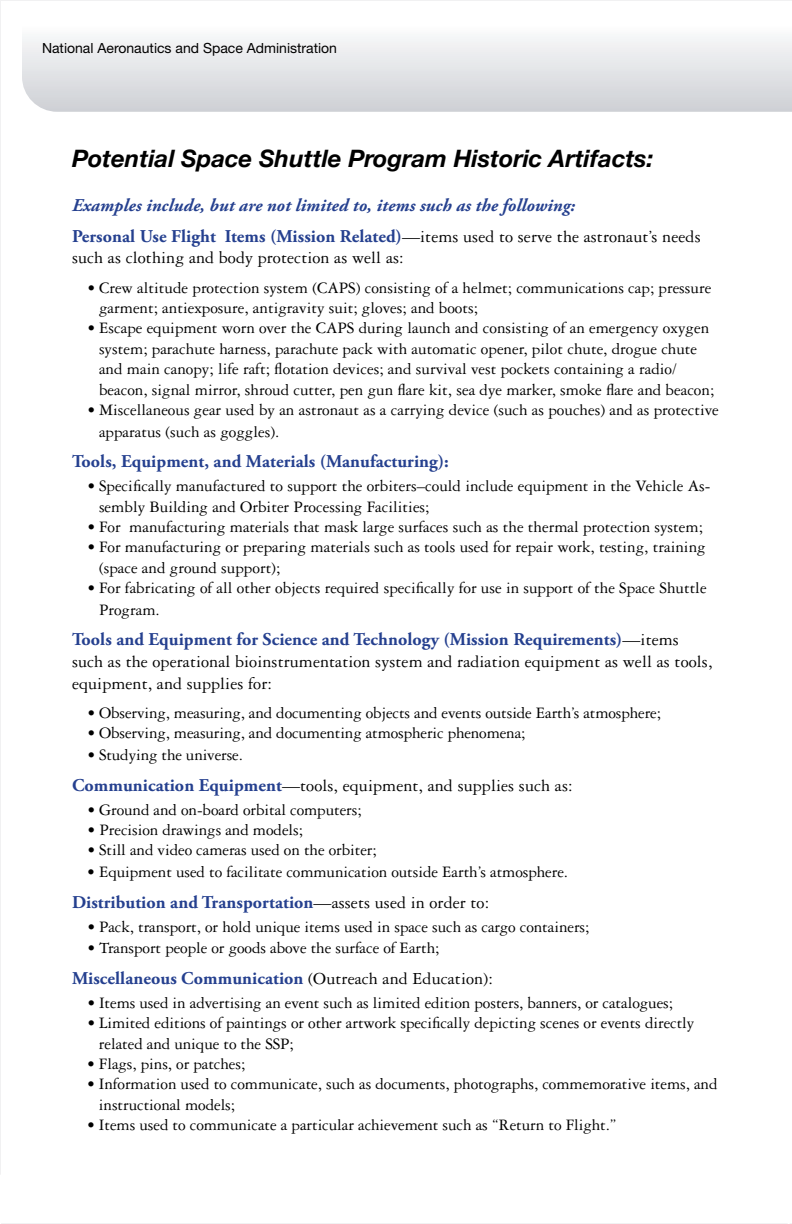
<style>
.page{position:relative;width:792px;height:1224px;background:#fff}
.page>*{position:absolute;margin:0;border:0;box-sizing:border-box;transform-origin:0 0}
.t1{font:italic 700 24px "Helvetica Neue";color:#000}
.t2{font:700 18px "Adobe Garamond Pro";letter-spacing:.005em;color:#25408f}
.t3{font:18px/21.6px "Garamond 3 LT Std";letter-spacing:.005em;color:#000}
.t4{font:italic 700 18px/30.6px "Adobe Garamond Pro";letter-spacing:.005em;color:#25408f}
.t5{font:17px/20.4px "Garamond 3 LT Std";color:#000}
.t6{font:14px "Helvetica Neue LT Std";color:#000}
.s1{font-style:normal}
.s2{font-family:"Garamond 3 LT Std";font-weight:400;font-style:normal;color:#000}
.s3{font-family:"Garamond 3 LT Std";font-weight:400;color:#000}
.s4{font-family:"Adobe Garamond Pro";font-weight:700;color:#25408f}
</style>
<div class="page">
<svg style="left:22px;top:37px;width:769px;height:75px"></svg>
<svg style="left:791px;top:37px;width:1px;height:75px"></svg>
<p class="t6" style="left:42px;top:40px;width:297px">National Aeronautics and Space Administration</p>
<h1 class="t1" style="left:72px;top:144px;width:583px">Potential Space Shuttle Program Historic Artifacts:</h1>
<p class="t4" style="left:72px;top:190px;width:630px">Examples include, but are not limited to, items such as the following:<br><span class="s1">Personal Use Flight Items (Mission Related)</span><span class="s2">—items used to serve the astronaut’s needs</span></p>
<p class="t3" style="left:72px;top:247px;width:333px">such as clothing and body protection as well as:</p>
<p class="t5" style="left:99px;top:277px;width:614px;text-indent:-12px">• Crew altitude protection system (CAPS) consisting of a helmet; communications cap; pressure garment; antiexposure, antigravity suit; gloves; and boots;</p>
<p class="t5" style="left:99px;top:318px;width:617px;text-indent:-12px">• Escape equipment worn over the CAPS during launch and consisting of an emergency oxygen system; parachute harness, parachute pack with automatic opener, pilot chute, drogue chute and main canopy; life raft; flotation devices; and survival vest pockets containing a radio/ beacon, signal mirror, shroud cutter, pen gun flare kit, sea dye marker, smoke flare and beacon;</p>
<p class="t5" style="left:99px;top:399px;width:621px;line-height:21.6px;text-indent:-12px">• Miscellaneous gear used by an astronaut as a carrying device (such as pouches) and as protective apparatus (such as goggles).</p>
<p class="t2" style="left:72px;top:451px;width:378px">Tools, Equipment, and Materials (Manufacturing):</p>
<p class="t5" style="left:99px;top:476px;width:613px;text-indent:-12px">• Specifically manufactured to support the orbiters–could include equipment in the Vehicle As&shy;sembly Building and Orbiter Processing Facilities;</p>
<p class="t5" style="left:87px;top:517px;width:618px">• For manufacturing materials that mask large surfaces such as the thermal protection system;</p>
<p class="t5" style="left:99px;top:537px;width:608px;text-indent:-12px">• For manufacturing or preparing materials such as tools used for repair work, testing, training (space and ground support);</p>
<p class="t5" style="left:99px;top:577px;width:609px;line-height:21.6px;text-indent:-12px">• For fabricating of all other objects required specifically for use in support of the Space Shuttle<br>Program.</p>
<p class="t2" style="left:72px;top:629px;width:608px">Tools and Equipment for Science and Technology (Mission Requirements)<span class="s3">—items</span></p>
<p class="t3" style="left:72px;top:651px;width:642px">such as the operational bioinstrumentation system and radiation equipment as well as tools, equipment, and supplies for:</p>
<p class="t5" style="left:87px;top:703px;width:575px">• Observing, measuring, and documenting objects and events outside Earth’s atmosphere;</p>
<p class="t5" style="left:87px;top:723px;width:440px">• Observing, measuring, and documenting atmospheric phenomena;</p>
<p class="t5" style="left:87px;top:745px;width:157px">• Studying the universe.</p>
<p class="t3" style="left:72px;top:775px;width:502px"><span class="s4">Communication Equipment</span>—tools, equipment, and supplies such as:</p>
<p class="t5" style="left:87px;top:799px;width:276px">• Ground and on-board orbital computers;</p>
<p class="t5" style="left:87px;top:820px;width:218px">• Precision drawings and models;</p>
<p class="t5" style="left:87px;top:840px;width:291px">• Still and video cameras used on the orbiter;</p>
<p class="t5" style="left:87px;top:862px;width:483px">• Equipment used to facilitate communication outside Earth’s atmosphere.</p>
<p class="t2" style="left:72px;top:891px;width:419px">Distribution and Transportation<span class="s3">—assets used in order to:</span></p>
<p class="t5" style="left:87px;top:916px;width:504px">• Pack, transport, or hold unique items used in space such as cargo containers;</p>
<p class="t5" style="left:87px;top:938px;width:354px">• Transport people or goods above the surface of Earth;</p>
<p class="t2" style="left:72px;top:968px;width:422px">Miscellaneous Communication <span class="s3">(Outreach and Education):</span></p>
<p class="t5" style="left:87px;top:993px;width:588px">• Items used in advertising an event such as limited edition posters, banners, or catalogues;</p>
<p class="t5" style="left:99px;top:1013px;width:597px;text-indent:-12px">• Limited editions of paintings or other artwork specifically depicting scenes or events directly related and unique to the SSP;</p>
<p class="t5" style="left:87px;top:1054px;width:160px">• Flags, pins, or patches;</p>
<p class="t5" style="left:99px;top:1074px;width:620px;text-indent:-12px">• Information used to communicate, such as documents, photographs, commemorative items, and instructional models;</p>
<p class="t5" style="left:87px;top:1115px;width:531px">• Items used to communicate a particular achievement such as “Return to Flight.”</p>
</div>
